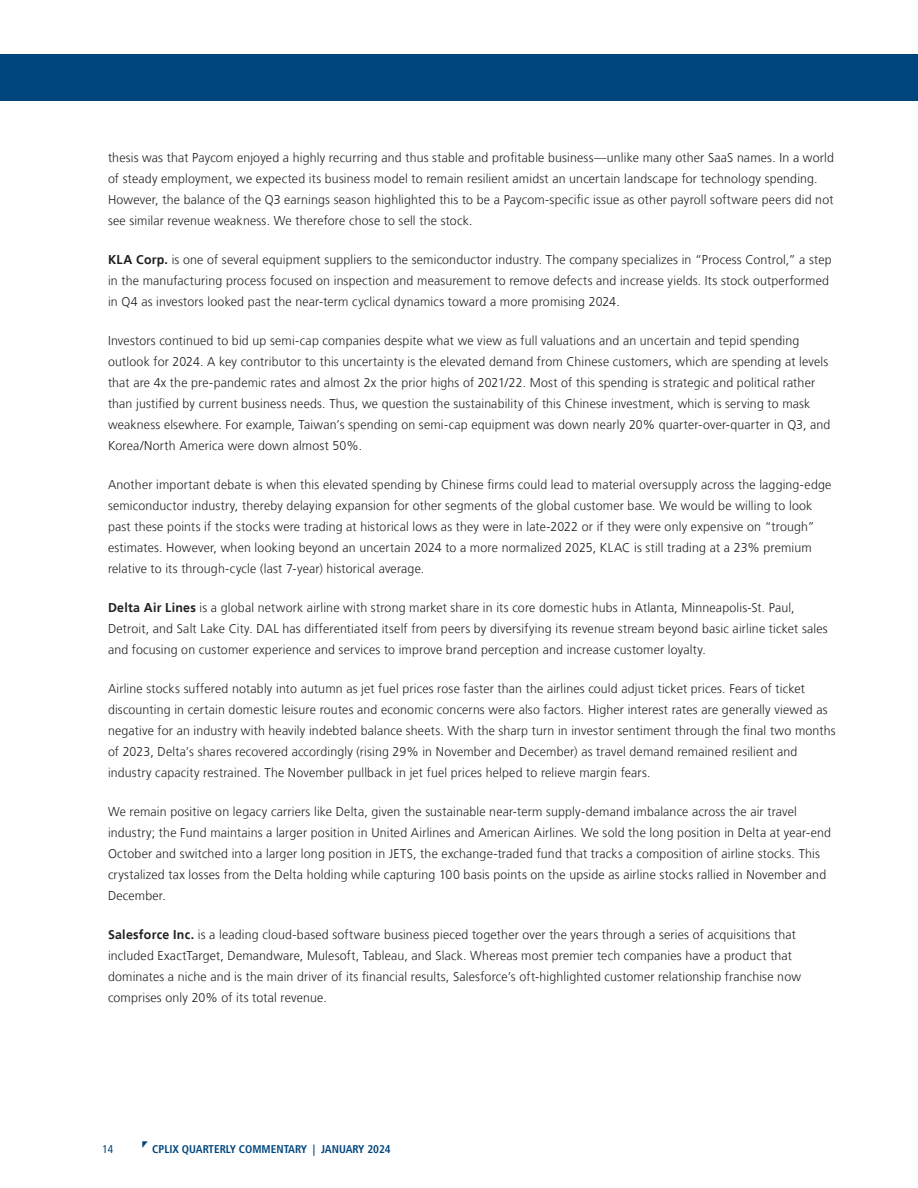
<style>
.page{position:relative;width:918px;height:1188px;background:#fff}
.page>*{position:absolute;margin:0;border:0;box-sizing:border-box;transform-origin:0 0}
.t1{font:300 12.75px/21px "Frutiger LT";letter-spacing:.015em;color:#231f20}
.t2{font:700 condensed 11.25px "Frutiger LT";color:#00467e}
.t3{font:condensed 11.25px "Frutiger LT";color:#00467e}
.s1{font-weight:700}
</style>
<div class="page">
<div style="left:0;top:54px;width:918px;height:46px;background:#00467e"></div>
<p class="t1" style="left:108px;top:147px;width:727px">thesis was that Paycom enjoyed a highly recurring and thus stable and profitable business—unlike many other SaaS names. In a world of steady employment, we expected its business model to remain resilient amidst an uncertain landscape for technology spending.<br>However, the balance of the Q3 earnings season highlighted this to be a Paycom-specific issue as other payroll software peers did not see similar revenue weakness. We therefore chose to sell the stock.</p>
<p class="t1" style="left:108px;top:249px;width:725px"><span class="s1">KLA Corp.</span> is one of several equipment suppliers to the semiconductor industry. The company specializes in “Process Control,” a step in the manufacturing process focused on inspection and measurement to remove defects and increase yields. Its stock outperformed in Q4 as investors looked past the near-term cyclical dynamics toward a more promising 2024.</p>
<p class="t1" style="left:108px;top:330px;width:724px">Investors continued to bid up semi-cap companies despite what we view as full valuations and an uncertain and tepid spending outlook for 2024. A key contributor to this uncertainty is the elevated demand from Chinese customers, which are spending at levels that are 4x the pre-pandemic rates and almost 2x the prior highs of 2021/22. Most of this spending is strategic and political rather than justified by current business needs. Thus, we question the sustainability of this Chinese investment, which is serving to mask weakness elsewhere. For example, Taiwan’s spending on semi-cap equipment was down nearly 20% quarter-over-quarter in Q3, and Korea/North America were down almost 50%.</p>
<p class="t1" style="left:108px;top:474px;width:725px">Another important debate is when this elevated spending by Chinese firms could lead to material oversupply across the lagging-edge semiconductor industry, thereby delaying expansion for other segments of the global customer base. We would be willing to look past these points if the stocks were trading at historical lows as they were in late-2022 or if they were only expensive on “trough” estimates. However, when looking beyond an uncertain 2024 to a more normalized 2025, KLAC is still trading at a 23% premium relative to its through-cycle (last 7-year) historical average.</p>
<p class="t1" style="left:108px;top:597px;width:721px"><span class="s1">Delta Air Lines</span> is a global network airline with strong market share in its core domestic hubs in Atlanta, Minneapolis-St. Paul,<br>Detroit, and Salt Lake City. DAL has differentiated itself from peers by diversifying its revenue stream beyond basic airline ticket sales and focusing on customer experience and services to improve brand perception and increase customer loyalty.</p>
<p class="t1" style="left:108px;top:678px;width:729px">Airline stocks suffered notably into autumn as jet fuel prices rose faster than the airlines could adjust ticket prices. Fears of ticket discounting in certain domestic leisure routes and economic concerns were also factors. Higher interest rates are generally viewed as negative for an industry with heavily indebted balance sheets. With the sharp turn in investor sentiment through the final two months of 2023, Delta’s shares recovered accordingly (rising 29% in November and December) as travel demand remained resilient and industry capacity restrained. The November pullback in jet fuel prices helped to relieve margin fears.</p>
<p class="t1" style="left:108px;top:801px;width:725px">We remain positive on legacy carriers like Delta, given the sustainable near-term supply-demand imbalance across the air travel industry; the Fund maintains a larger position in United Airlines and American Airlines. We sold the long position in Delta at year-end October and switched into a larger long position in JETS, the exchange-traded fund that tracks a composition of airline stocks. This crystalized tax losses from the Delta holding while capturing 100 basis points on the upside as airline stocks rallied in November and December.</p>
<p class="t1" style="left:108px;top:924px;width:695px"><span class="s1">Salesforce Inc.</span> is a leading cloud-based software business pieced together over the years through a series of acquisitions that included ExactTarget, Demandware, Mulesoft, Tableau, and Slack. Whereas most premier tech companies have a product that dominates a niche and is the main driver of its financial results, Salesforce’s oft-highlighted customer relationship franchise now comprises only 20% of its total revenue.</p>
<p class="t3" style="left:103px;top:1142px;width:12px">14</p>
<p class="t2" style="left:152px;top:1142px;width:240px">CPLIX QUARTERLY COMMENTARY | JANUARY 2024</p>
</div>
